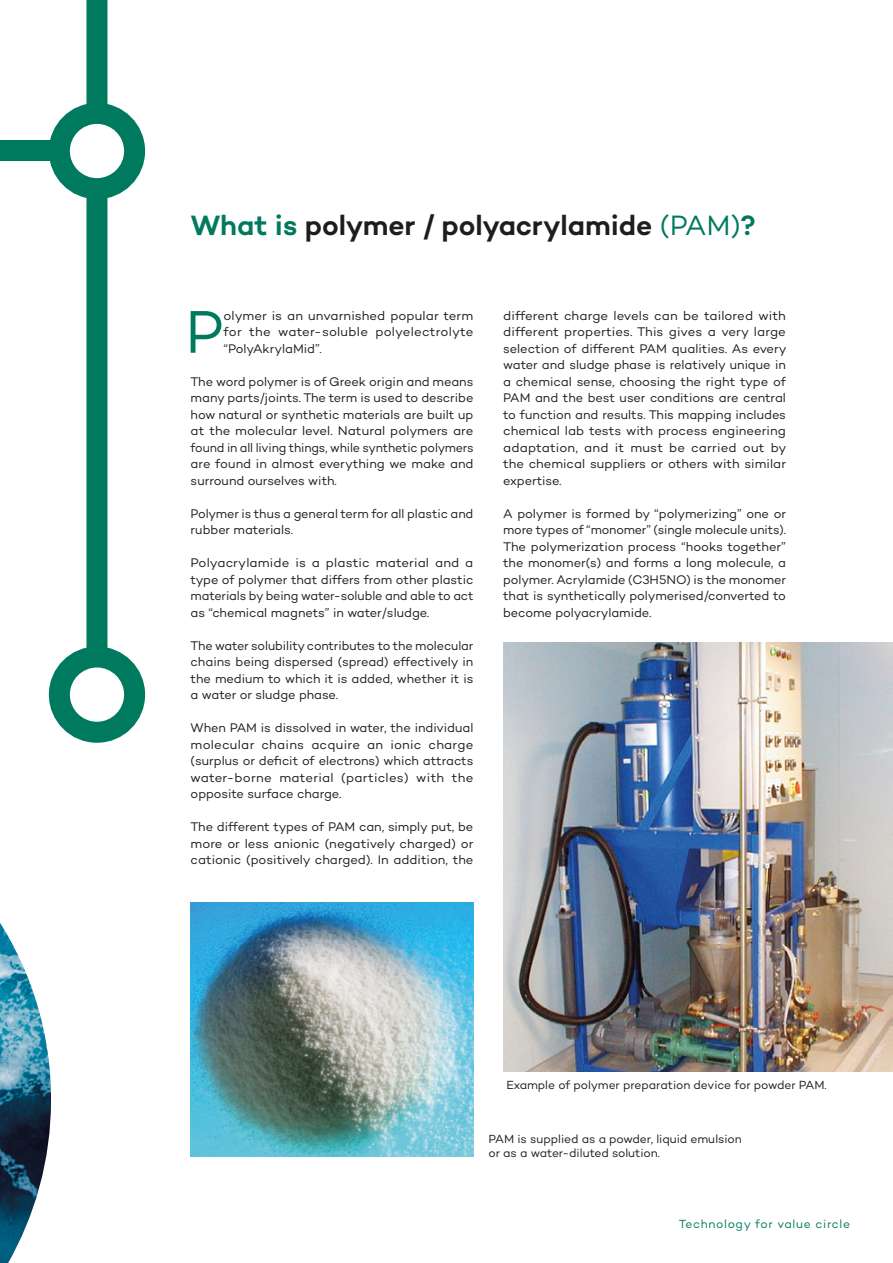
<style>
.page{position:relative;width:893px;height:1263px;background:#fff}
.page>*{position:absolute;margin:0;border:0;box-sizing:border-box;transform-origin:0 0}
.t1{font:61.35px "Campton";color:#007a5e}
.t2{font:600 28.5px "Campton";letter-spacing:-.005em;color:#1d1d1b}
.t3{font:12.75px/16.5px "Campton";letter-spacing:-.005em;color:#1d1d1b;text-align:justify}
.t4{font:12px/13.5px "Campton";letter-spacing:-.01em;color:#1d1d1b}
.t5{font:12px "Campton";letter-spacing:.055em;color:#007a5e}
.s1{color:#007a5e}
.s2{font-weight:400;color:#007a5e}
</style>
<div class="page">
<img style="left:0;top:923px;width:51px;height:340px">
<div style="left:86px;top:0;width:21px;height:695px;background:#007a5e"></div>
<svg style="left:59px;top:657px;width:76px;height:75px"></svg>
<div style="left:49px;top:646px;width:96px;height:97px;border:21px solid #007a5e;border-radius:50%"></div>
<div style="left:0;top:140px;width:106px;height:21px;background:#007a5e"></div>
<svg style="left:59px;top:113px;width:76px;height:76px;fill:#fff"></svg>
<div style="left:49px;top:103px;width:96px;height:96px;border:21px solid #007a5e;border-radius:50%"></div>
<img style="left:503px;top:643px;width:390px;height:428px">
<img style="left:191px;top:902px;width:282px;height:255px">
<h2 class="t2" style="left:191px;top:208px;width:566px"><span class="s1">What is</span> polymer / polyacrylamide <span class="s2">(PAM)</span><span class="s1">?</span></h2>
<h1 class="t1" style="left:185px;top:294px;width:40px">P</h1>
<p class="t3" style="left:224px;top:307px;width:251px">olymer is an unvarnished popular term for the water-soluble polyelectrolyte “PolyAkrylaMid”.</p>
<p class="t3" style="left:191px;top:373px;width:284px">The word polymer is of Greek origin and means many parts/joints. The term is used to describe how natural or synthetic materials are built up at the molecular level. Natural polymers are found in all living things, while synthetic polymers are found in almost everything we make and surround ourselves with.</p>
<p class="t3" style="left:191px;top:505px;width:284px">Polymer is thus a general term for all plastic and rubber materials.</p>
<p class="t3" style="left:191px;top:554px;width:284px">Polyacrylamide is a plastic material and a type of polymer that differs from other plastic materials by being water-soluble and able to act as “chemical magnets” in water/sludge.</p>
<p class="t3" style="left:191px;top:637px;width:284px">The water solubility contributes to the molecular chains being dispersed (spread) effectively in the medium to which it is added, whether it is a water or sludge phase.</p>
<p class="t3" style="left:191px;top:719px;width:284px">When PAM is dissolved in water, the individual molecular chains acquire an ionic charge (surplus or deficit of electrons) which attracts water-borne material (particles) with the opposite surface charge.</p>
<p class="t3" style="left:191px;top:818px;width:284px">The different types of PAM can, simply put, be more or less anionic (negatively charged) or cationic (positively charged). In addition, the</p>
<p class="t3" style="left:503px;top:307px;width:285px">different charge levels can be tailored with different properties. This gives a very large selection of different PAM qualities. As every water and sludge phase is relatively unique in a chemical sense, choosing the right type of PAM and the best user conditions are central to function and results. This mapping includes chemical lab tests with process engineering adaptation, and it must be carried out by the chemical suppliers or others with similar expertise.</p>
<p class="t3" style="left:503px;top:505px;width:284px">A polymer is formed by “polymerizing” one or more types of “monomer” (single molecule units).<br>The polymerization process “hooks together” the monomer(s) and forms a long molecule, a polymer. Acrylamide (C3H5NO) is the monomer that is synthetically polymerised/converted to become polyacrylamide.</p>
<p class="t4" style="left:506px;top:1078px;width:322px">Example of polymer preparation device for powder PAM.</p>
<p class="t4" style="left:488px;top:1132px;width:255px">PAM is supplied as a powder, liquid emulsion or as a water-diluted solution.</p>
<p class="t5" style="left:679px;top:1216px;width:173px">Technology for value circle</p>
</div>
